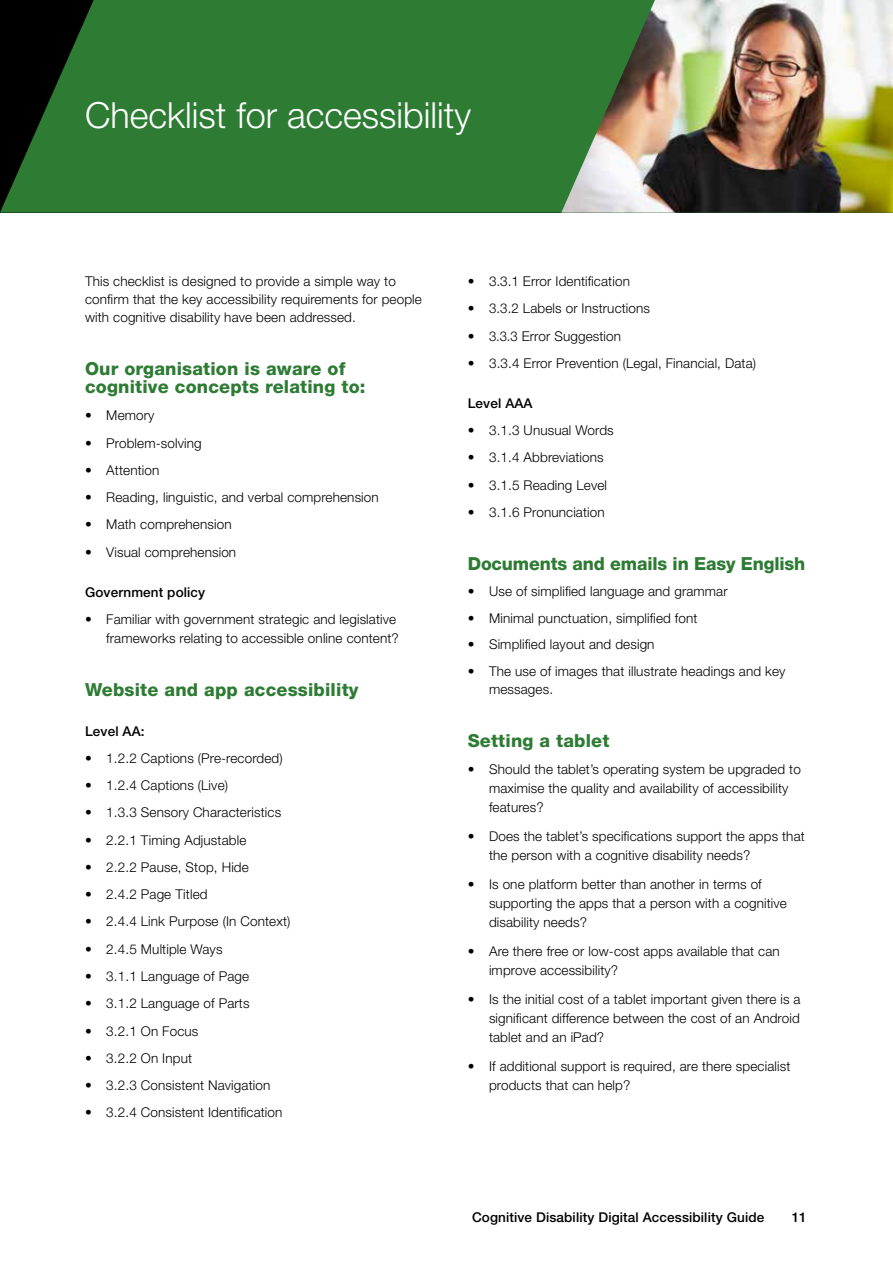
<style>
.page{position:relative;width:893px;height:1263px;background:#fff}
.page>*{position:absolute;margin:0;border:0;box-sizing:border-box;transform-origin:0 0}
.t1{font:300 36px "Helvetica Neue LT Pro";color:#fff}
.t2{font:800 18px/18px "Helvetica Neue LT Pro";letter-spacing:.01em;color:#2e7c34}
.t3{font:800 18px "Helvetica Neue LT Pro";letter-spacing:-.01em;color:#2e7c34}
.t4{font:300 13.5px/18.8px "Helvetica Neue LT Pro";letter-spacing:.01em;color:#000}
.t5{font:500 13.5px "Helvetica Neue LT Pro";letter-spacing:.01em;color:#000}
</style>
<div class="page">
<svg style="left:0;top:0;width:561px;height:213px;fill:#2e7c34"></svg>
<img style="left:561px;top:0;width:332px;height:213px">
<h1 class="t1" style="left:85px;top:93px;width:388px">Checklist for accessibility</h1>
<p class="t4" style="left:85px;top:272px;width:338px;line-height:18px">This checklist is designed to provide a simple way to confirm that the key accessibility requirements for people with cognitive disability have been addressed.</p>
<h2 class="t2" style="left:85px;top:360px;width:282px">Our organisation is aware of cognitive concepts relating to:</h2>
<p class="t4" style="left:85px;top:406px;width:71px">• Memory</p>
<p class="t4" style="left:85px;top:433px;width:118px">• Problem-solving</p>
<p class="t4" style="left:85px;top:460px;width:76px">• Attention</p>
<p class="t4" style="left:85px;top:488px;width:295px">• Reading, linguistic, and verbal comprehension</p>
<p class="t4" style="left:85px;top:515px;width:148px">• Math comprehension</p>
<p class="t4" style="left:85px;top:542px;width:153px">• Visual comprehension</p>
<p class="t5" style="left:85px;top:584px;width:122px">Government policy</p>
<p class="t4" style="left:85px;top:609px;width:315px;text-align:right">• Familiar with government strategic and legislative frameworks relating to accessible online content?</p>
<h2 class="t2" style="left:85px;top:680px;width:275px">Website and app accessibility</h2>
<p class="t5" style="left:85px;top:723px;width:61px">Level AA:</p>
<p class="t4" style="left:85px;top:748px;width:199px">• 1.2.2 Captions (Pre-recorded)</p>
<p class="t4" style="left:85px;top:776px;width:145px">• 1.2.4 Captions (Live)</p>
<p class="t4" style="left:85px;top:803px;width:198px">• 1.3.3 Sensory Characteristics</p>
<p class="t4" style="left:85px;top:830px;width:163px">• 2.2.1 Timing Adjustable</p>
<p class="t4" style="left:85px;top:857px;width:165px">• 2.2.2 Pause, Stop, Hide</p>
<p class="t4" style="left:85px;top:885px;width:124px">• 2.4.2 Page Titled</p>
<p class="t4" style="left:85px;top:912px;width:207px">• 2.4.4 Link Purpose (In Context)</p>
<p class="t4" style="left:85px;top:939px;width:139px">• 2.4.5 Multiple Ways</p>
<p class="t4" style="left:85px;top:966px;width:166px">• 3.1.1 Language of Page</p>
<p class="t4" style="left:85px;top:994px;width:166px">• 3.1.2 Language of Parts</p>
<p class="t4" style="left:85px;top:1021px;width:115px">• 3.2.1 On Focus</p>
<p class="t4" style="left:85px;top:1048px;width:109px">• 3.2.2 On Input</p>
<p class="t4" style="left:85px;top:1075px;width:187px">• 3.2.3 Consistent Navigation</p>
<p class="t4" style="left:85px;top:1103px;width:199px">• 3.2.4 Consistent Identification</p>
<p class="t4" style="left:468px;top:272px;width:164px">• 3.3.1 Error Identification</p>
<p class="t4" style="left:468px;top:299px;width:184px">• 3.3.2 Labels or Instructions</p>
<p class="t4" style="left:468px;top:326px;width:155px">• 3.3.3 Error Suggestion</p>
<p class="t4" style="left:468px;top:353px;width:290px">• 3.3.4 Error Prevention (Legal, Financial, Data)</p>
<p class="t5" style="left:468px;top:395px;width:66px">Level AAA</p>
<p class="t4" style="left:468px;top:421px;width:147px">• 3.1.3 Unusual Words</p>
<p class="t4" style="left:468px;top:448px;width:137px">• 3.1.4 Abbreviations</p>
<p class="t4" style="left:468px;top:475px;width:141px">• 3.1.5 Reading Level</p>
<p class="t4" style="left:468px;top:502px;width:138px">• 3.1.6 Pronunciation</p>
<h2 class="t3" style="left:468px;top:553px;width:339px">Documents and emails in Easy English</h2>
<p class="t4" style="left:468px;top:582px;width:261px">• Use of simplified language and grammar</p>
<p class="t4" style="left:468px;top:608px;width:231px">• Minimal punctuation, simplified font</p>
<p class="t4" style="left:468px;top:635px;width:188px">• Simplified layout and design</p>
<p class="t4" style="left:489px;top:662px;width:298px;line-height:18px;text-indent:-21px">• The use of images that illustrate headings and key messages.</p>
<h2 class="t2" style="left:468px;top:731px;width:143px">Setting a tablet</h2>
<p class="t4" style="left:489px;top:760px;width:313px;text-indent:-21px">• Should the tablet’s operating system be upgraded to maximise the quality and availability of accessibility features?</p>
<p class="t4" style="left:489px;top:827px;width:317px;text-indent:-21px">• Does the tablet’s specifications support the apps that the person with a cognitive disability needs?</p>
<p class="t4" style="left:489px;top:875px;width:299px;text-indent:-21px">• Is one platform better than another in terms of supporting the apps that a person with a cognitive disability needs?</p>
<p class="t4" style="left:489px;top:942px;width:292px;text-indent:-21px">• Are there free or low-cost apps available that can improve accessibility?</p>
<p class="t4" style="left:489px;top:990px;width:313px;text-align:justify;text-indent:-21px">• Is the initial cost of a tablet important given there is a significant difference between the cost of an Android tablet and an iPad?</p>
<p class="t4" style="left:489px;top:1057px;width:303px;text-indent:-21px">• If additional support is required, are there specialist products that can help?</p>
<p class="t5" style="left:472px;top:1209px;width:294px">Cognitive Disability Digital Accessibility Guide</p>
<p class="t5" style="left:792px;top:1209px;width:17px">11</p>
</div>
